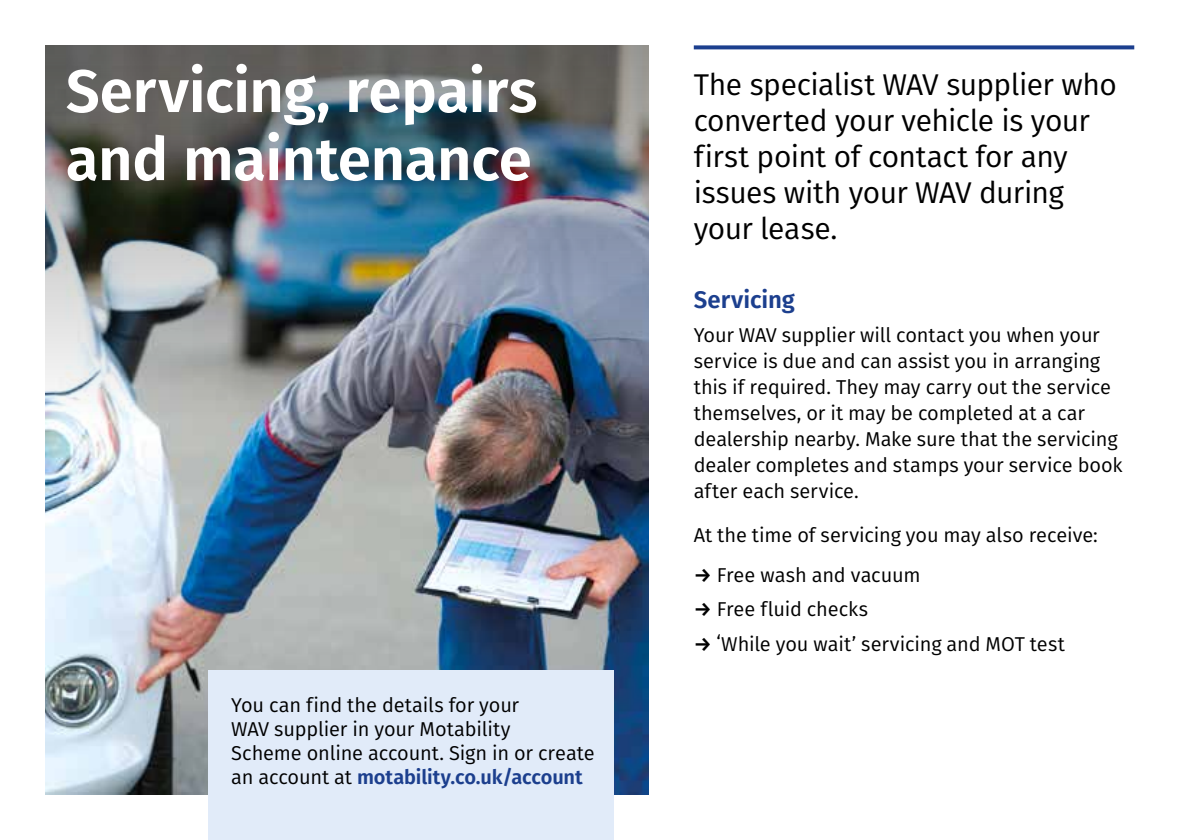
<style>
.page{position:relative;width:1191px;height:840px;background:#fff}
.page>*{position:absolute;margin:0;border:0;box-sizing:border-box;transform-origin:0 0}
.t1{font:600 60px/68px "Fira Sans";letter-spacing:-.01em;color:#fff}
.t2{font:30px/36px "Fira Sans";letter-spacing:-.02em;color:#000}
.t3{font:600 24px "Fira Sans";color:#1c3f8e}
.t4{font:20px/26px "Fira Sans";letter-spacing:-.01em;color:#000}
.s1{font-weight:600;color:#1c3f8e}
.s2{font-weight:600}
</style>
<div class="page">
<img style="left:45px;top:420px;width:603px;height:374px">
<svg style="left:694px;top:45px;width:440px;height:4px;background:#325299"></svg>
<img style="left:45px;top:45px;width:603px;height:375px">
<div style="left:209px;top:670px;width:405px;height:169px;background:#e1ebf9"></div>
<p class="t1" style="left:66px;top:53px;width:473px">Servicing, repairs and maintenance</p>
<p class="t4" style="left:231px;top:692px;width:365px;line-height:24px">You can find the details for your<br>WAV supplier in your Motability<br>Scheme online account. Sign in or create an account at <span class="s1">motability.co.uk/account</span></p>
<p class="t2" style="left:694px;top:66px;width:425px">The specialist WAV supplier who converted your vehicle is your first point of contact for any issues with your WAV during your lease.</p>
<p class="t3" style="left:694px;top:279px;width:103px">Servicing</p>
<p class="t4" style="left:694px;top:322px;width:430px">Your WAV supplier will contact you when your service is due and can assist you in arranging this if required. They may carry out the service themselves, or it may be completed at a car dealership nearby. Make sure that the servicing dealer completes and stamps your service book after each service.</p>
<p class="t4" style="left:694px;top:521px;width:405px">At the time of servicing you may also receive:</p>
<p class="t4" style="left:694px;top:561px;width:228px"><span class="s2">→</span> Free wash and vacuum</p>
<p class="t4" style="left:694px;top:595px;width:176px"><span class="s2">→</span> Free fluid checks</p>
<p class="t4" style="left:694px;top:630px;width:373px"><span class="s2">→</span> ʻWhile you wait’ servicing and MOT test</p>
</div>
